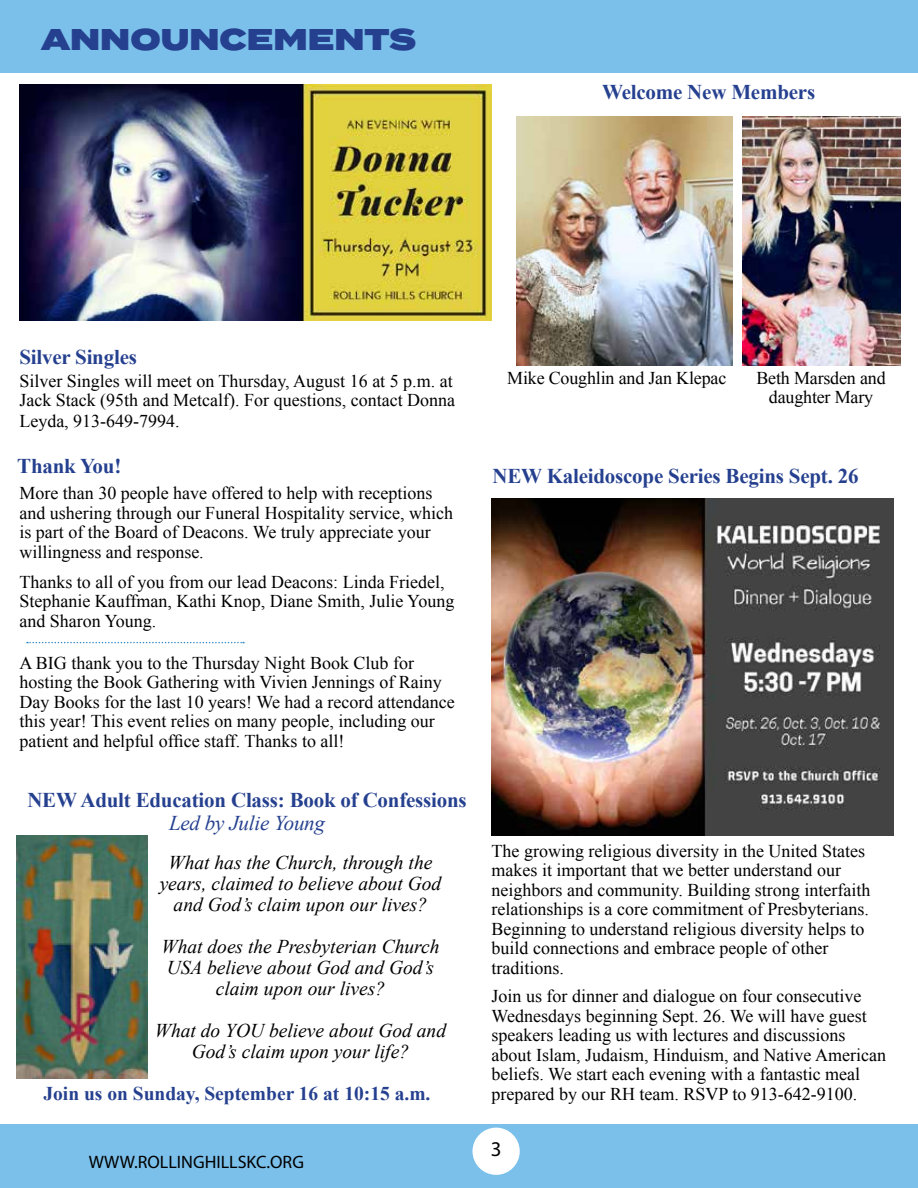
<style>
.page{position:relative;width:918px;height:1188px;background:#fff}
.page>*{position:absolute;margin:0;border:0;box-sizing:border-box;transform-origin:0 0}
.t1{font:900 30px "Termina";color:#25408f}
.t2{font:700 21px "Times New Roman";letter-spacing:-.01em;color:#25408f}
.t3{font:italic 21px "Times New Roman";letter-spacing:-.01em;color:#25408f}
.t4{font:21px "Myriad Pro";color:#000}
.t5{font:italic 19.5px/21px "Times New Roman";color:#000;text-align:center}
.t6{font:700 19.5px "Times New Roman";color:#25408f}
.t7{font:18px/19.5px "Times New Roman";color:#000}
.t8{font:18px "Myriad Pro";color:#000}
</style>
<div class="page">
<div style="left:0;top:0;width:918px;height:72px;background:#7bc0ea"></div>
<div style="left:0;top:1124px;width:918px;height:64px;background:#7bc0ea"></div>
<img style="left:516px;top:117px;width:216px;height:248px">
<img style="left:16px;top:836px;width:131px;height:243px">
<img style="left:19px;top:84px;width:473px;height:237px">
<svg style="left:27px;top:642px;width:217px;height:1px"></svg>
<img style="left:742px;top:117px;width:159px;height:248px">
<div style="left:472px;top:1128px;width:48px;height:47px;background:#fff;border-radius:50%"></div>
<img style="left:492px;top:499px;width:401px;height:337px">
<h1 class="t1" style="left:41px;top:17px;width:377px">ANNOUNCEMENTS</h1>
<p class="t2" style="left:602px;top:77px;width:215px">Welcome New Members</p>
<p class="t2" style="left:19px;top:343px;width:119px">Silver Singles</p>
<p class="t7" style="left:19px;top:370px;width:437px;line-height:20.2px">Silver Singles will meet on Thursday, August 16 at 5 p.m. at<br>Jack Stack (95th and Metcalf). For questions, contact Donna<br>Leyda, 913-649-7994.</p>
<p class="t7" style="left:507px;top:368px;width:221px">Mike Coughlin and Jan Klepac</p>
<p class="t2" style="left:492px;top:461px;width:368px">NEW Kaleidoscope Series Begins Sept. 26</p>
<p class="t7" style="left:756px;top:368px;width:131px;text-align:center">Beth Marsden and daughter Mary</p>
<p class="t2" style="left:17px;top:452px;width:106px">Thank You!</p>
<p class="t7" style="left:19px;top:483px;width:435px">More than 30 people have offered to help with receptions and ushering through our Funeral Hospitality service, which is part of the Board of Deacons. We truly appreciate your willingness and response.</p>
<p class="t7" style="left:19px;top:572px;width:437px">Thanks to all of you from our lead Deacons: Linda Friedel,<br>Stephanie Kauffman, Kathi Knop, Diane Smith, Julie Young and Sharon Young.</p>
<p class="t7" style="left:19px;top:653px;width:437px">A BIG thank you to the Thursday Night Book Club for hosting the Book Gathering with Vivien Jennings of Rainy Day Books for the last 10 years! We had a record attendance this year! This event relies on many people, including our patient and helpful office staff. Thanks to all!</p>
<p class="t2" style="left:27px;top:786px;width:441px">NEW Adult Education Class: Book of Confessions</p>
<p class="t3" style="left:169px;top:808px;width:158px">Led by Julie Young</p>
<p class="t5" style="left:160px;top:851px;width:283px">What has the Church, through the years, claimed to believe about God and God’s claim upon our lives?</p>
<p class="t5" style="left:161px;top:935px;width:280px">What does the Presbyterian Church<br>USA believe about God and God’s claim upon our lives?</p>
<p class="t5" style="left:155px;top:1019px;width:293px">What do YOU believe about God and<br>God’s claim upon your life?</p>
<p class="t6" style="left:43px;top:1080px;width:388px">Join us on Sunday, September 16 at 10:15 a.m.</p>
<p class="t8" style="left:89px;top:1151px;width:217px">WWW.ROLLINGHILLSKC.ORG</p>
<p class="t7" style="left:492px;top:841px;width:380px">The growing religious diversity in the United States makes it important that we better understand our neighbors and community. Building strong interfaith relationships is a core commitment of Presbyterians.<br>Beginning to understand religious diversity helps to build connections and embrace people of other traditions.</p>
<p class="t7" style="left:492px;top:986px;width:396px">Join us for dinner and dialogue on four consecutive Wednesdays beginning Sept. 26. We will have guest speakers leading us with lectures and discussions about Islam, Judaism, Hinduism, and Native American beliefs. We start each evening with a fantastic meal prepared by our RH team. RSVP to 913-642-9100.</p>
<p class="t4" style="left:491px;top:1136px;width:12px">3</p>
</div>
